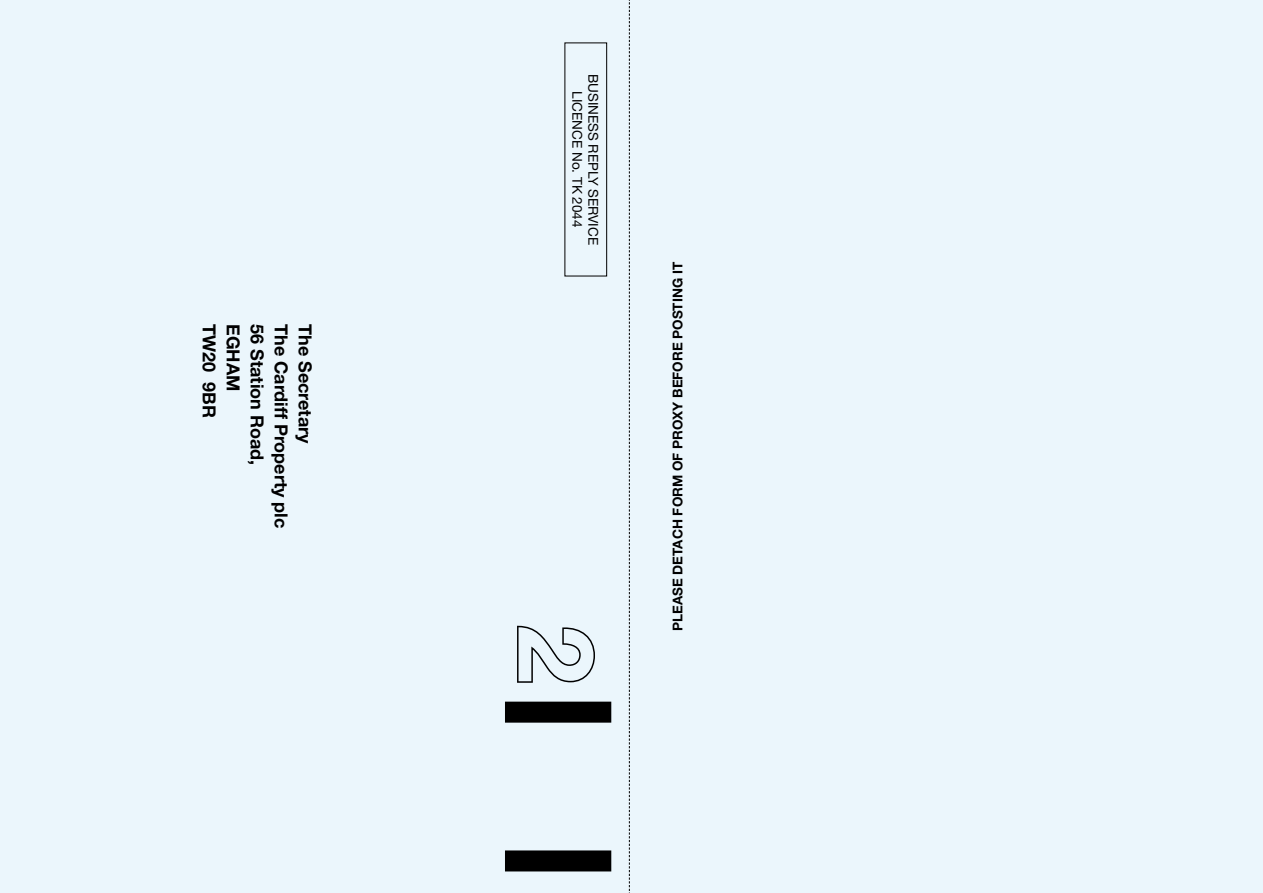
<style>
.page{position:relative;width:1263px;height:893px;background:#ebf6fc}
.page>*{position:absolute;margin:0;border:0;box-sizing:border-box;transform-origin:0 0}
.t1{font:700 105px "Helvetica Neue";color:#ebf6fc}
.t2{font:700 18px "Helvetica Neue";color:#000}
.t3{font:700 13.5px "Helvetica Neue";color:#000}
.t4{font:13.5px/16.2px "Helvetica Neue";color:#000;text-align:center}
</style>
<div class="page">
<div style="left:564px;top:43px;width:43px;height:233px;border:1px solid #000"></div>
<svg style="left:517px;top:625px;width:78px;height:58px"></svg>
<div style="left:505px;top:702px;width:106px;height:21px;background:#000"></div>
<div style="left:505px;top:850px;width:106px;height:21px;background:#000"></div>
<svg style="left:629px;top:0;width:1px;height:893px"></svg>
<p class="t2" style="left:220px;top:324px;width:95px;rotate:90deg">TW20 9BR</p>
<p class="t2" style="left:244px;top:324px;width:69px;rotate:90deg">EGHAM</p>
<p class="t2" style="left:268px;top:324px;width:143px;rotate:90deg">56 Station Road,</p>
<p class="t2" style="left:292px;top:324px;width:206px;rotate:90deg">The Cardiff Property plc</p>
<p class="t2" style="left:316px;top:324px;width:121px;rotate:90deg">The Secretary</p>
<p class="t4" style="left:602px;top:74px;width:172px;rotate:90deg">BUSINESS REPLY SERVICE<br>LICENCE No. TK 2044</p>
<h1 class="t1" style="left:621px;top:625px;width:60px;rotate:90deg">2</h1>
<p class="t3" style="left:669px;top:631px;width:370px;rotate:-90deg">PLEASE DETACH FORM OF PROXY BEFORE POSTING IT</p>
</div>
